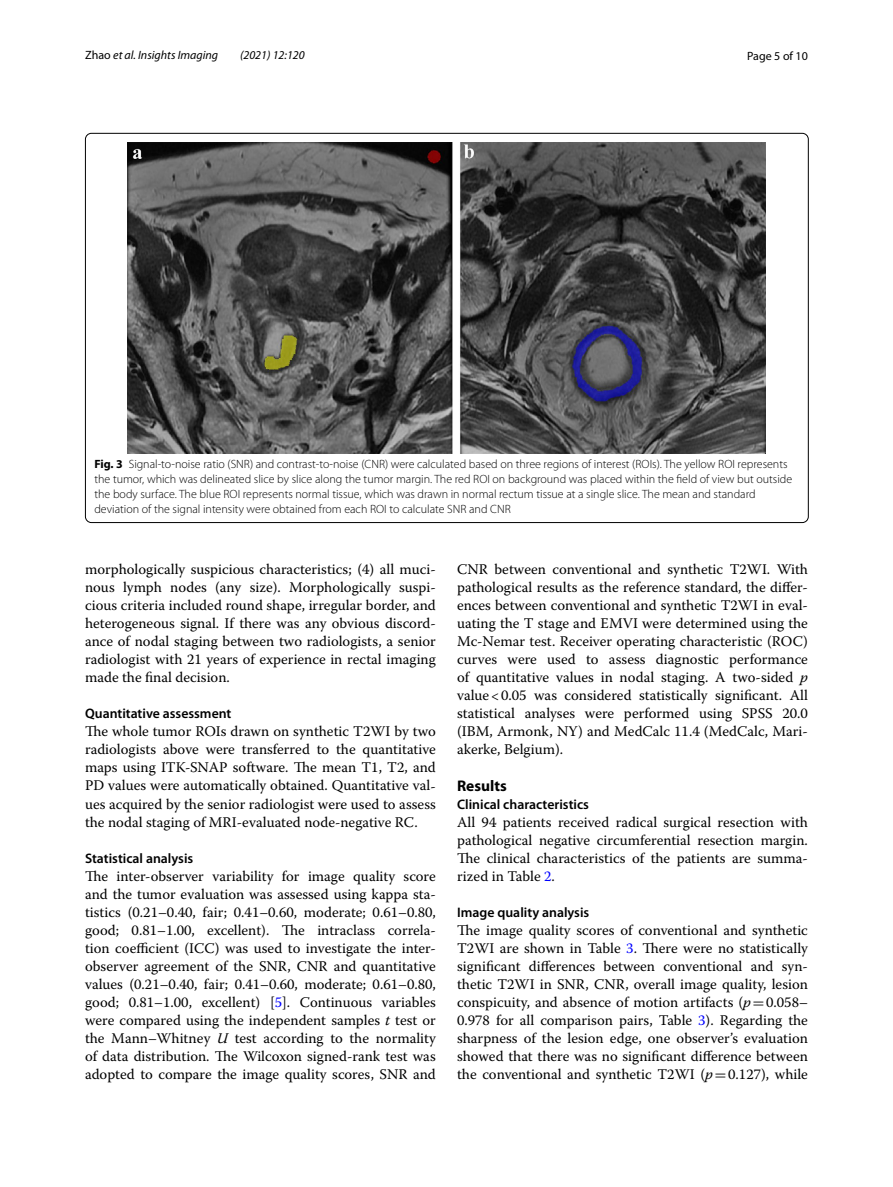
<style>
.page{position:relative;width:893px;height:1187px;background:#fff}
.page>*{position:absolute;margin:0;border:0;box-sizing:border-box;transform-origin:0 0}
.t1{font:700 15.45px "Myriad Pro";color:#000}
.t2{font:14.7px/18px "Warnock Pro";color:#000;text-align:justify}
.t3{font:600 13.8px "Myriad Pro";color:#000}
.t4{font:300 12px/15px "Myriad Pro";color:#000}
.t5{font:italic 12px "Myriad Pro";color:#000}
.t6{font:12px "Myriad Pro";color:#000}
.s1{font-style:normal}
.s2{font-weight:700}
.s3{color:#00f}
.s4{font-style:italic}
.s5{font-family:"MTSY"}
</style>
<div class="page">
<img style="left:128px;top:142px;width:638px;height:311px">
<p class="t5" style="left:85px;top:48px;width:135px"><span class="s1">Zhao</span> et al. Insights Imaging</p>
<p class="t5" style="left:240px;top:48px;width:66px">(2021) 12:120</p>
<p class="t6" style="left:747px;top:48px;width:62px">Page 5 of 10</p>
<p class="t4" style="left:94px;top:457px;width:699px"><span class="s2">Fig. 3</span> Signal-to-noise ratio (SNR) and contrast-to-noise (CNR) were calculated based on three regions of interest (ROIs). The yellow ROI represents the tumor, which was delineated slice by slice along the tumor margin. The red ROI on background was placed within the field of view but outside the body surface. The blue ROI represents normal tissue, which was drawn in normal rectum tissue at a single slice. The mean and standard deviation of the signal intensity were obtained from each ROI to calculate SNR and CNR</p>
<p class="t2" style="left:85px;top:560px;width:352px">morphologically suspicious characteristics; (4) all muci&shy;nous lymph nodes (any size). Morphologically suspi&shy;cious criteria included round shape, irregular border, and heterogeneous signal. If there was any obvious discord&shy;ance of nodal staging between two radiologists, a senior radiologist with 21 years of experience in rectal imaging made the final decision.</p>
<p class="t3" style="left:85px;top:705px;width:148px">Quantitative assessment</p>
<p class="t2" style="left:85px;top:722px;width:352px">The whole tumor ROIs drawn on synthetic T2WI by two radiologists above were transferred to the quantitative maps using ITK-SNAP software. The mean T1, T2, and PD values were automatically obtained. Quantitative val&shy;ues acquired by the senior radiologist were used to assess the nodal staging of MRI-evaluated node-negative RC.</p>
<p class="t3" style="left:85px;top:849px;width:110px">Statistical analysis</p>
<p class="t2" style="left:85px;top:866px;width:352px">The inter-observer variability for image quality score and the tumor evaluation was assessed using kappa sta&shy;tistics (0.21–0.40, fair; 0.41–0.60, moderate; 0.61–0.80, good; 0.81–1.00, excellent). The intraclass correla&shy;tion coefficient (ICC) was used to investigate the inter&shy;observer agreement of the SNR, CNR and quantitative values (0.21–0.40, fair; 0.41–0.60, moderate; 0.61–0.80, good; 0.81–1.00, excellent) [<span class="s3">5</span>]. Continuous variables were compared using the independent samples <span class="s4">t</span> test or the Mann–Whitney <span class="s4">U</span> test according to the normality of data distribution. The Wilcoxon signed-rank test was adopted to compare the image quality scores, SNR and</p>
<p class="t2" style="left:457px;top:560px;width:352px">CNR between conventional and synthetic T2WI. With pathological results as the reference standard, the differ&shy;ences between conventional and synthetic T2WI in eval&shy;uating the T stage and EMVI were determined using the Mc-Nemar test. Receiver operating characteristic (ROC) curves were used to assess diagnostic performance of quantitative values in nodal staging. A two-sided <span class="s4">p </span>value&lt;0.05 was considered statistically significant. All statistical analyses were performed using SPSS 20.0 (IBM, Armonk, NY) and MedCalc 11.4 (MedCalc, Mari&shy;akerke, Belgium).</p>
<p class="t1" style="left:457px;top:775px;width:51px">Results</p>
<p class="t3" style="left:457px;top:795px;width:133px">Clinical characteristics</p>
<p class="t2" style="left:457px;top:812px;width:352px">All 94 patients received radical surgical resection with pathological negative circumferential resection margin.<br>The clinical characteristics of the patients are summa&shy;rized in Table <span class="s3">2</span>.</p>
<p class="t3" style="left:457px;top:903px;width:134px">Image quality analysis</p>
<p class="t2" style="left:457px;top:920px;width:352px">The image quality scores of conventional and synthetic T2WI are shown in Table <span class="s3">3</span>. There were no statistically significant differences between conventional and syn&shy;thetic T2WI in SNR, CNR, overall image quality, lesion conspicuity, and absence of motion artifacts (<span class="s4">p</span><span class="s5">=</span>0.058– 0.978 for all comparison pairs, Table <span class="s3">3</span>). Regarding the sharpness of the lesion edge, one observer’s evaluation showed that there was no significant difference between the conventional and synthetic T2WI (<span class="s4">p</span><span class="s5">=</span>0.127), while</p>
</div>
